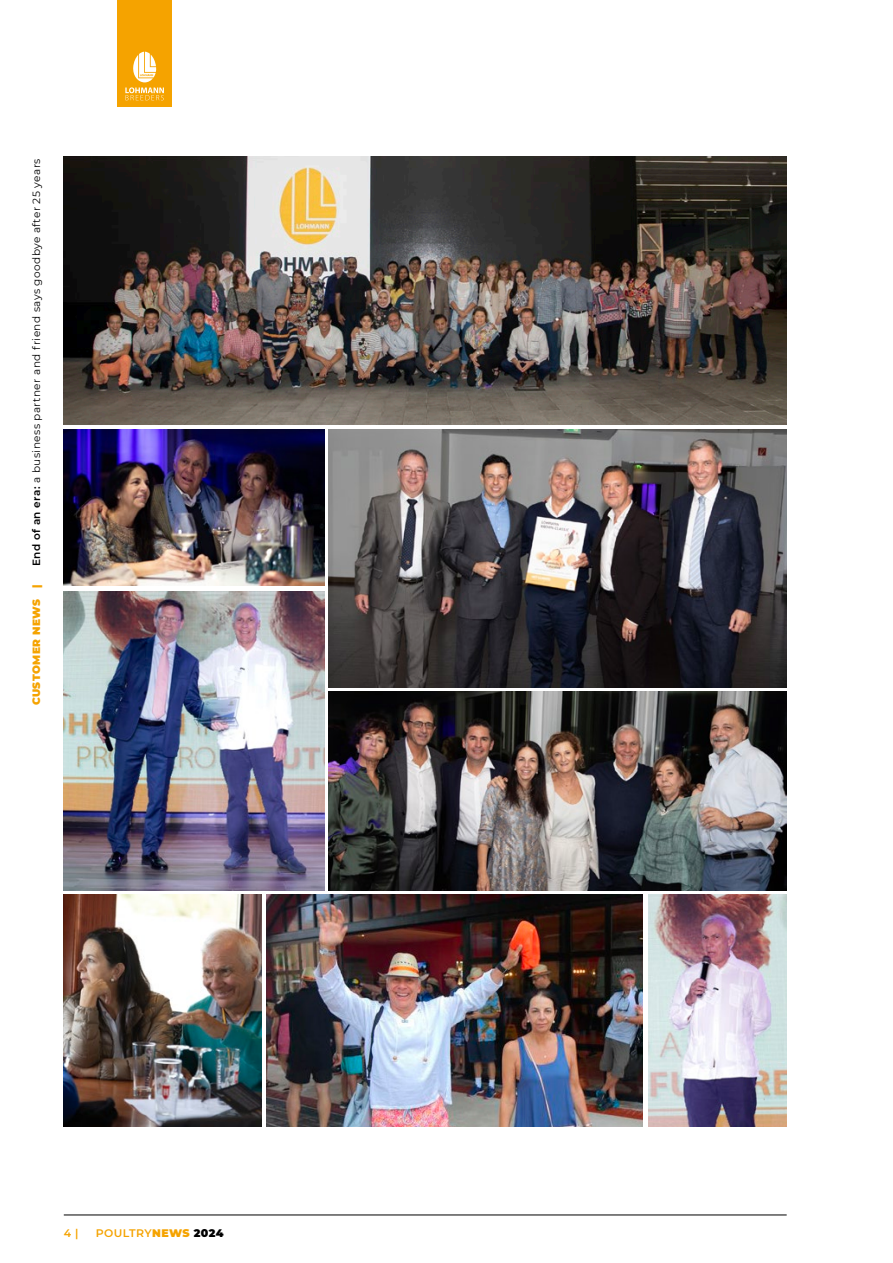
<style>
.page{position:relative;width:893px;height:1263px;background:#fff}
.page>*{position:absolute;margin:0;border:0;box-sizing:border-box;transform-origin:0 0}
.t1{font:600 10.95px "Montserrat";letter-spacing:.04em;color:#f5a300}
.t2{font:10.5px "Montserrat";letter-spacing:.04em;color:#000}
.t3{font:900 10.5px "Montserrat";letter-spacing:.035em;color:#f5a300}
.s1{font-weight:600}
.s2{font-weight:900}
.s3{font-weight:900;color:#000}
</style>
<div class="page">
<img style="left:64px;top:156px;width:723px;height:269px">
<img style="left:64px;top:429px;width:260px;height:157px">
<img style="left:329px;top:429px;width:458px;height:259px">
<img style="left:329px;top:692px;width:458px;height:198px">
<img style="left:648px;top:894px;width:139px;height:233px">
<img style="left:64px;top:591px;width:260px;height:299px">
<img style="left:64px;top:894px;width:198px;height:233px">
<img style="left:266px;top:894px;width:377px;height:233px">
<hr style="left:64px;top:1215px;width:723px;height:1px;background:#000">
<div style="left:118px;top:0;width:54px;height:106px;background:#f5a300"></div>
<svg style="left:125px;top:52px;width:39px;height:48px"></svg>
<p class="t2" style="left:29px;top:566px;width:409px;rotate:-90deg"><span class="s1">End of an era:</span> a business partner and friend says goodbye after 25 years</p>
<p class="t3" style="left:28px;top:705px;width:122px;rotate:-90deg">CUSTOMER NEWS |</p>
<p class="t1" style="left:64px;top:1225px;width:16px">4 |</p>
<p class="t1" style="left:96px;top:1225px;width:130px">POULTRY<span class="s2">NEWS</span> <span class="s3">2024</span></p>
</div>
